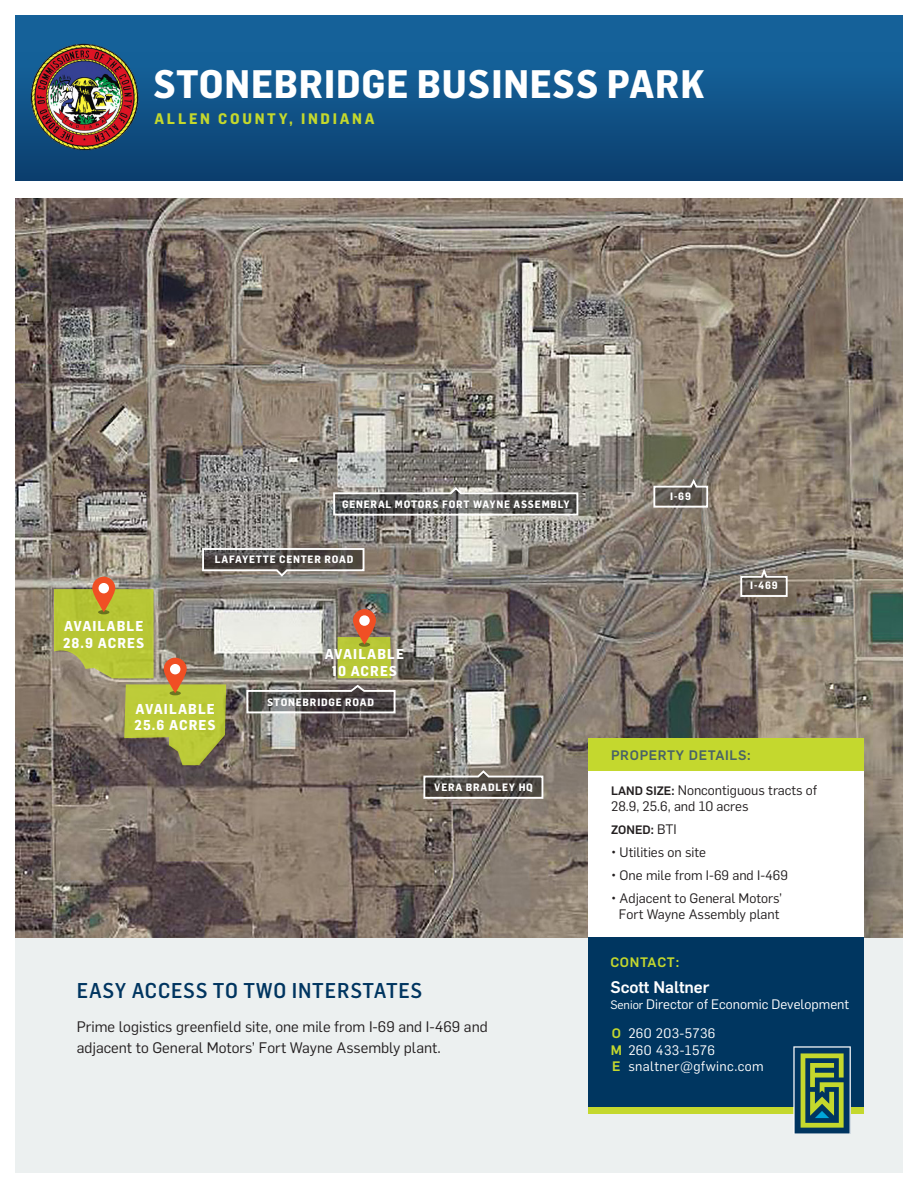
<style>
.page{position:relative;width:918px;height:1188px;background:#fff}
.page>*{position:absolute;margin:0;border:0;box-sizing:border-box;transform-origin:0 0}
.t1{font:700 39px "Flama Semicondensed";letter-spacing:.02em;color:#fff}
.JB_Body{font:500 21px "Flama Semicondensed";letter-spacing:.03em;color:#003560}
.JB_Body-2{font:500 16.5px "Flama";color:#fff}
.JB_Body-3{font:15px/21px "Flama";color:#231f20}
.t2{font:700 15px "Flama Semicondensed";letter-spacing:.18em;color:#c4d82d}
.t3{font:700 14.1px "Flama Semicondensed";letter-spacing:.075em;color:#fff}
.JB_Body-4{font:13.5px/16.2px "Flama";color:#231f20}
.JB_Body-5{font:13.5px/16.2px "Flama";letter-spacing:.03em;color:#fff}
.JB_Body-6{font:13.5px "Flama";color:#fff}
.JB_Body-7{font:500 13.5px "Flama";letter-spacing:.05em;color:#496266}
.JB_Body-8{font:500 13.5px "Flama";letter-spacing:.05em;color:#c4d82e}
.JB_Body-9{font:500 12px "Flama";color:#231f20}
.t4{font:700 10.5px "Flama Semicondensed";letter-spacing:.075em;color:#fff}
.s1{font-weight:500;font-size:12px}
.s2{font-weight:400;font-size:13.5px}
.s3{font-size:12px}
</style>
<div class="page">
<div style="left:0;top:268px;width:918px;height:920px;background:#ecf0f0"></div>
<div style="left:0;top:14px;width:918px;height:167px;background:#156199"></div>
<div style="left:0;top:52px;width:918px;height:129px;background:linear-gradient(to bottom,#15639c,#0b3d6d)"></div>
<img style="left:16px;top:199px;width:886px;height:739px">
<svg style="left:837px;top:691px;width:65px;height:247px;background:#8b8172"></svg>
<div style="left:588px;top:771px;width:276px;height:167px;background:#fff"></div>
<div style="left:588px;top:738px;width:276px;height:33px;background:#c4d82e"></div>
<div style="left:588px;top:938px;width:276px;height:173px;background:#003660"></div>
<img style="left:26px;top:43px;width:116px;height:109px">
<div style="left:588px;top:1108px;width:276px;height:6px;background:#c4d82e"></div>
<svg style="left:739px;top:566px;width:50px;height:32px;background:#857e77"></svg>
<svg style="left:332px;top:486px;width:247px;height:31px;background:#7b7a77"></svg>
<svg style="left:422px;top:769px;width:122px;height:31px;background:#716c66"></svg>
<svg style="left:793px;top:1046px;width:58px;height:88px"></svg>
<svg style="left:201px;top:547px;width:164px;height:31px;background:#726d68"></svg>
<svg style="left:652px;top:477px;width:57px;height:32px;background:#847e77"></svg>
<svg style="left:54px;top:589px;width:100px;height:89px;background:#b3bf3d"></svg>
<svg style="left:98px;top:610px;width:11px;height:4px"></svg>
<svg style="left:92px;top:577px;width:23px;height:35px"></svg>
<div style="left:99px;top:583px;width:10px;height:10px;background:#fff;border-radius:50%"></div>
<svg style="left:124px;top:684px;width:102px;height:81px;background:#a5ad3e"></svg>
<svg style="left:170px;top:691px;width:11px;height:4px"></svg>
<svg style="left:164px;top:658px;width:23px;height:35px"></svg>
<div style="left:170px;top:664px;width:10px;height:10px;background:#fff;border-radius:50%"></div>
<svg style="left:246px;top:637px;width:150px;height:77px;background:#959577"></svg>
<div style="left:359px;top:642px;width:11px;height:5px;background:#6a7420;border-radius:50%"></div>
<svg style="left:353px;top:609px;width:23px;height:36px"></svg>
<div style="left:359px;top:615px;width:11px;height:11px;background:#fff;border-radius:50%"></div>
<div style="left:0;top:0;width:918px;height:1188px;border:15px solid #fff"></div>
<p class="t1" style="left:153px;top:59px;width:553px">STONEBRIDGE BUSINESS PARK</p>
<p class="t2" style="left:155px;top:109px;width:222px">ALLEN COUNTY, INDIANA</p>
<p class="t4" style="left:342px;top:497px;width:229px">GENERAL MOTORS FORT WAYNE ASSEMBLY</p>
<p class="t3" style="left:64px;top:617px;width:81px">AVAILABLE</p>
<p class="t3" style="left:63px;top:634px;width:83px">28.9 ACRES</p>
<p class="t4" style="left:215px;top:552px;width:140px">LAFAYETTE CENTER ROAD</p>
<p class="t3" style="left:325px;top:645px;width:81px">AVAILABLE</p>
<p class="t3" style="left:332px;top:662px;width:67px">10 ACRES</p>
<p class="t3" style="left:136px;top:699px;width:81px">AVAILABLE</p>
<p class="t3" style="left:135px;top:716px;width:83px">25.6 ACRES</p>
<p class="t4" style="left:267px;top:695px;width:108px">STONEBRIDGE ROAD</p>
<p class="t4" style="left:434px;top:780px;width:100px">VERA BRADLEY HQ</p>
<p class="JB_Body" style="left:77px;top:977px;width:347px">EASY ACCESS TO TWO INTERSTATES</p>
<p class="JB_Body-3" style="left:77px;top:1015px;width:413px">Prime logistics greenfield site, one mile from I-69 and I-469 and adjacent to General Motors’ Fort Wayne Assembly plant.</p>
<p class="t4" style="left:670px;top:489px;width:22px">I-69</p>
<p class="t4" style="left:750px;top:579px;width:29px">I-469</p>
<p class="JB_Body-7" style="left:611px;top:746px;width:141px">PROPERTY DETAILS:</p>
<p class="JB_Body-4" style="left:611px;top:781px;width:208px"><span class="s1">LAND SIZE:</span> Noncontiguous tracts of<br>28.9, 25.6, and 10 acres</p>
<p class="JB_Body-9" style="left:611px;top:821px;width:67px">ZONED: <span class="s2">BTI</span></p>
<p class="JB_Body-4" style="left:611px;top:843px;width:97px">• Utilities on site</p>
<p class="JB_Body-4" style="left:611px;top:866px;width:178px">• One mile from I-69 and I-469</p>
<p class="JB_Body-4" style="left:611px;top:889px;width:173px;text-align:center">• Adjacent to General Motors’<br>Fort Wayne Assembly plant</p>
<p class="JB_Body-8" style="left:610px;top:952px;width:70px">CONTACT:</p>
<p class="JB_Body-2" style="left:610px;top:975px;width:101px">Scott Naltner</p>
<p class="JB_Body-6" style="left:610px;top:995px;width:240px"><span class="s3">Senior</span> Director of Economic Development</p>
<p class="JB_Body-5" style="left:628px;top:1025px;width:137px">260 203-5736<br>260 433-1576 snaltner@gfwinc.com</p>
<p class="JB_Body-8" style="left:612px;top:1024px;width:11px">O</p>
<p class="JB_Body-8" style="left:611px;top:1040px;width:13px">M</p>
<p class="JB_Body-8" style="left:612px;top:1056px;width:10px">E</p>
</div>
